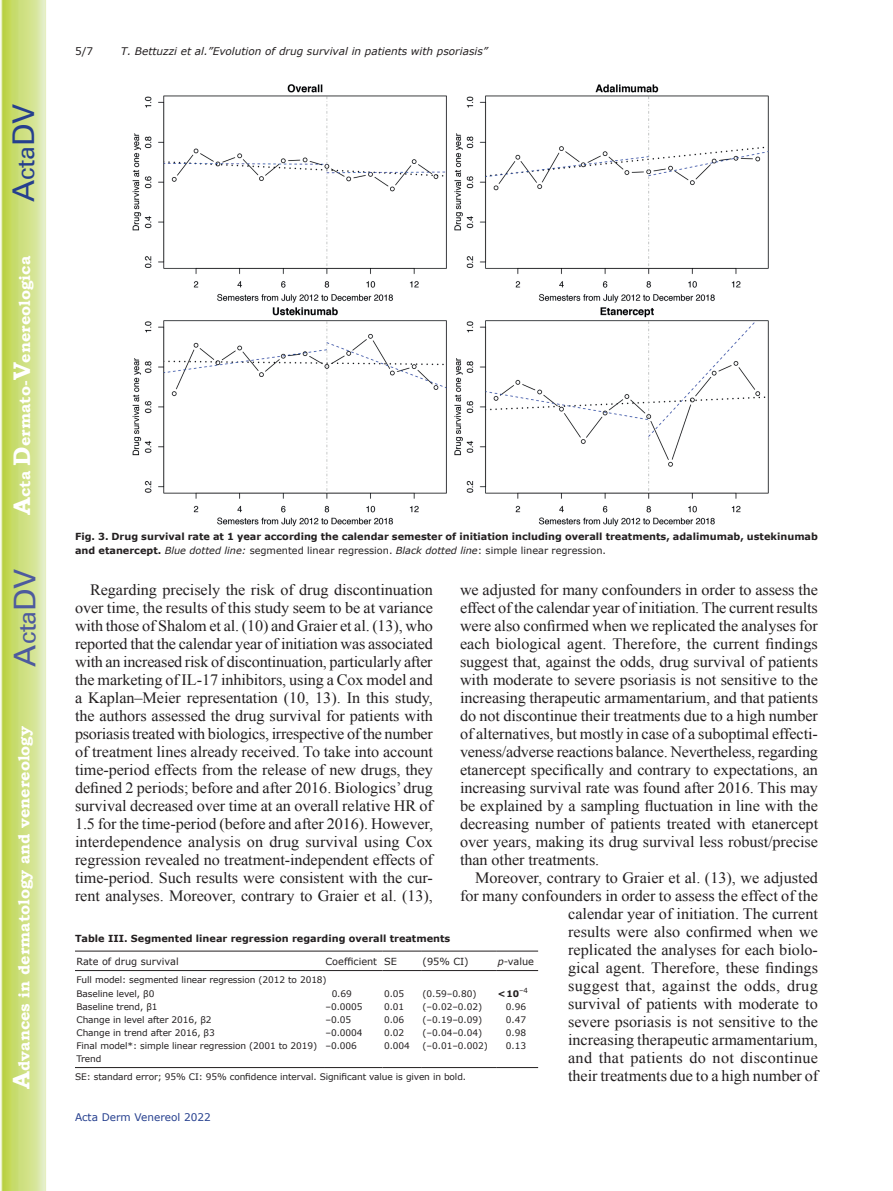
<style>
.page{position:relative;width:893px;height:1191px;background:#fff}
.page>*{position:absolute;margin:0;border:0;box-sizing:border-box;transform-origin:0 0}
.t1{font:30px "Univers";color:#4d5a9e}
.t2{font:30px "Univers";color:#253f8e}
.t3{font:15.75px/18px "Times New Roman";color:#231f20;text-align:justify}
.t4{font:700 15.75px "Bookman Old Style";color:#fff}
.t5{font:italic 10.5px "Verdana";color:#231f20}
.t6{font:10.5px "Verdana";color:#253f8e}
.t7{font:10.5px "Verdana";color:#231f20}
.t8{font:700 9.75px/13.5px "Verdana";color:#231f20}
.t9{font:9.75px "Verdana";color:#231f20}
.t10{font:9px/13.6px "Verdana";letter-spacing:-.01em;color:#231f20}
.t11{font:700 9px "Verdana";color:#231f20}
.s1{font-size:24px}
.s2{font-weight:400;font-style:italic}
.s3{font-weight:400}
.s4{font-style:italic}
</style>
<div class="page">
<svg style="left:1px;top:0;width:45px;height:1191px;background:#cfe084"></svg>
<img style="left:132px;top:84px;width:636px;height:443px">
<hr style="left:75px;top:950px;width:249px;height:1px;background:#231f20">
<hr style="left:324px;top:950px;width:58px;height:1px;background:#231f20">
<hr style="left:382px;top:950px;width:39px;height:1px;background:#231f20">
<hr style="left:421px;top:950px;width:75px;height:1px;background:#231f20">
<hr style="left:496px;top:950px;width:42px;height:1px;background:#231f20">
<hr style="left:75px;top:970px;width:249px;height:1px;background:#231f20">
<hr style="left:324px;top:970px;width:58px;height:1px;background:#231f20">
<hr style="left:382px;top:970px;width:39px;height:1px;background:#231f20">
<hr style="left:421px;top:970px;width:75px;height:1px;background:#231f20">
<hr style="left:496px;top:970px;width:42px;height:1px;background:#231f20">
<hr style="left:75px;top:1067px;width:249px;height:1px;background:#231f20">
<hr style="left:324px;top:1067px;width:58px;height:1px;background:#231f20">
<hr style="left:382px;top:1067px;width:39px;height:1px;background:#231f20">
<hr style="left:421px;top:1067px;width:75px;height:1px;background:#231f20">
<hr style="left:496px;top:1067px;width:42px;height:1px;background:#231f20">
<h1 class="t2" style="left:6px;top:202px;width:100px;rotate:-90deg">A<span class="s1">cta</span>DV</h1>
<p class="t4" style="left:15px;top:515px;width:260px;rotate:-90deg"><span class="s1">A</span>cta <span class="s1">D</span>ermato-<span class="s1">V</span>enereologica</p>
<h1 class="t1" style="left:7px;top:666px;width:100px;rotate:-90deg">A<span class="s1">cta</span>DV</h1>
<p class="t4" style="left:15px;top:1088px;width:364px;rotate:-90deg"><span class="s1">A</span>dvances in dermatology and venereology</p>
<p class="t7" style="left:75px;top:44px;width:20px">5/7</p>
<p class="t5" style="left:121px;top:44px;width:368px">T. Bettuzzi et al.”Evolution of drug survival in patients with psoriasis”</p>
<p class="t8" style="left:75px;top:530px;width:744px">Fig. 3. Drug survival rate at 1 year according the calendar semester of initiation including overall treatments, adalimumab, ustekinumab and etanercept. <span class="s2">Blue dotted line:</span> <span class="s3">segmented linear regression.</span> <span class="s2">Black dotted line</span><span class="s3">: simple linear regression.</span></p>
<p class="t3" style="left:75px;top:580px;width:360px;text-indent:15px">Regarding precisely the risk of drug discontinuation over time, the results of this study seem to be at variance with those of Shalom et al. (10) and Graier et al. (13), who reported that the calendar year of initiation was associated with an increased risk of discontinuation, particularly after the marketing of IL-17 inhibitors, using a Cox model and a Kaplan–Meier representation (10, 13). In this study, the authors assessed the drug survival for patients with psoriasis treated with biologics, irrespective of the number of treatment lines already received. To take into account time-period effects from the release of new drugs, they defined 2 periods; before and after 2016. Biologics’ drug survival decreased over time at an overall relative HR of 1.5 for the time-period (before and after 2016). However, interdependence analysis on drug survival using Cox regression revealed no treatment-independent effects of time-period. Such results were consistent with the cur&shy;rent analyses. Moreover, contrary to Graier et al. (13),</p>
<p class="t3" style="left:460px;top:580px;width:360px">we adjusted for many confounders in order to assess the effect of the calendar year of initiation. The current results were also confirmed when we replicated the analyses for each biological agent. Therefore, the current findings suggest that, against the odds, drug survival of patients with moderate to severe psoriasis is not sensitive to the increasing therapeutic armamentarium, and that patients do not discontinue their treatments due to a high number of alternatives, but mostly in case of a suboptimal effecti&shy;veness/adverse reactions balance. Nevertheless, regarding etanercept specifically and contrary to expectations, an increasing survival rate was found after 2016. This may be explained by a sampling fluctuation in line with the decreasing number of patients treated with etanercept over years, making its drug survival less robust/precise than other treatments.</p>
<p class="t3" style="left:460px;top:868px;width:360px;text-align:right">Moreover, contrary to Graier et al. (13), we adjusted for many confounders in order to assess the effect of the calendar year of initiation. The current<br>results were also confirmed when we<br>replicated the analyses for each biolo-<br>gical agent. Therefore, these findings<br>suggest that, against the odds, drug<br>survival of patients with moderate to<br>severe psoriasis is not sensitive to the<br>increasing therapeutic armamentarium,<br>and that patients do not discontinue<br>their treatments due to a high number of</p>
<p class="t8" style="left:75px;top:931px;width:377px">Table III. Segmented linear regression regarding overall treatments</p>
<p class="t9" style="left:76px;top:954px;width:104px">Rate of drug survival</p>
<p class="t9" style="left:325px;top:954px;width:73px">Coefficient SE</p>
<p class="t9" style="left:423px;top:954px;width:48px">(95% CI)</p>
<p class="t9" style="left:498px;top:954px;width:38px"><span class="s4">p</span>-value</p>
<p class="t10" style="left:76px;top:973px;width:252px">Full model: segmented linear regression (2012 to 2018)<br>Baseline level, β0</p>
<p class="t10" style="left:332px;top:987px;width:22px">0.69</p>
<p class="t10" style="left:384px;top:987px;width:22px">0.05</p>
<p class="t10" style="left:423px;top:987px;width:55px">(0.59–0.80)</p>
<p class="t11" style="left:498px;top:988px;width:32px">&lt;10<sup>–4</sup></p>
<p class="t10" style="left:76px;top:1000px;width:83px">Baseline trend, β1</p>
<p class="t10" style="left:326px;top:1000px;width:39px">–0.0005</p>
<p class="t10" style="left:384px;top:1000px;width:22px">0.01</p>
<p class="t10" style="left:423px;top:1000px;width:61px">(–0.02–0.02)</p>
<p class="t10" style="left:506px;top:1000px;width:22px">0.96</p>
<p class="t10" style="left:76px;top:1013px;width:137px">Change in level after 2016, β2</p>
<p class="t10" style="left:326px;top:1013px;width:27px">–0.05</p>
<p class="t10" style="left:384px;top:1013px;width:22px">0.06</p>
<p class="t10" style="left:423px;top:1013px;width:61px">(–0.19–0.09)</p>
<p class="t10" style="left:506px;top:1013px;width:22px">0.47</p>
<p class="t10" style="left:76px;top:1025px;width:140px">Change in trend after 2016, β3</p>
<p class="t10" style="left:326px;top:1025px;width:39px">–0.0004</p>
<p class="t10" style="left:384px;top:1025px;width:22px">0.02</p>
<p class="t10" style="left:423px;top:1025px;width:61px">(–0.04–0.04)</p>
<p class="t10" style="left:506px;top:1025px;width:22px">0.98</p>
<p class="t10" style="left:76px;top:1038px;width:282px">Final model*: simple linear regression (2001 to 2019) –0.006</p>
<p class="t10" style="left:384px;top:1038px;width:27px">0.004</p>
<p class="t10" style="left:423px;top:1038px;width:67px">(–0.01–0.002)</p>
<p class="t10" style="left:506px;top:1038px;width:22px">0.13</p>
<p class="t10" style="left:75px;top:1049px;width:393px;line-height:18.9px">Trend<br>SE: standard error; 95% CI: 95% confidence interval. Significant value is given in bold.</p>
<p class="t6" style="left:75px;top:1110px;width:137px">Acta Derm Venereol 2022</p>
</div>
